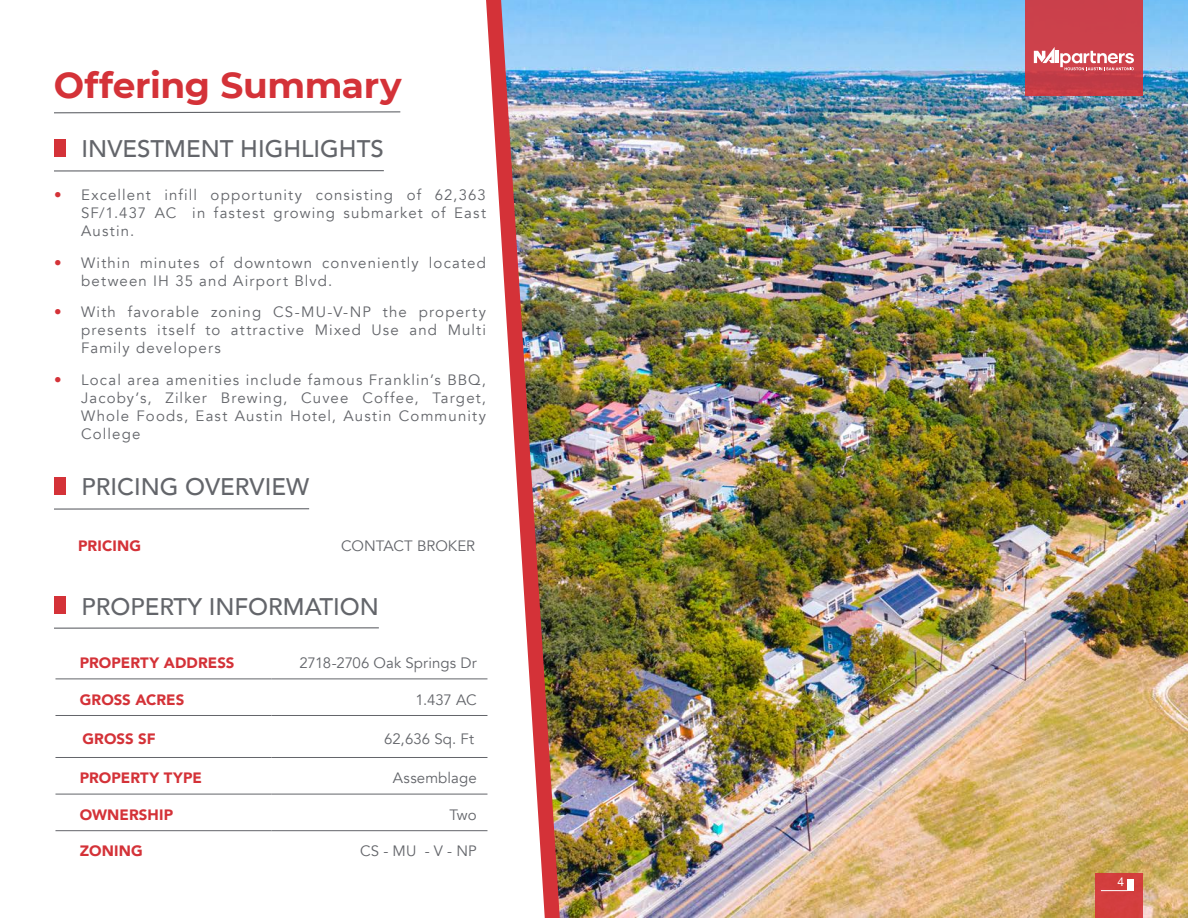
<style>
.page{position:relative;width:1188px;height:918px;background:#fff}
.page>*{position:absolute;margin:0;border:0;box-sizing:border-box;transform-origin:0 0}
.Page_Header{font:700 36px "Montserrat";letter-spacing:-.01em;color:#d43238}
.Headings{font:500 24px "Avenir";color:#63656a}
.TOC_SubEntry{font:15px/18px "Avenir";letter-spacing:.075em;color:#63656a;text-align:justify}
.TOC_SubEntry-2{font:900 15px "Avenir";letter-spacing:.005em;color:#d43238}
.TOC_SubEntry-3{font:15px "Avenir";letter-spacing:.005em;color:#63656a}
.TOC_SubEntry-4{font:15px "Avenir";letter-spacing:.01em;color:#63656a}
.t1{font:12px "Helvetica Neue";color:#fff}
.s1{font-family:"Helvetica Neue LT Std";font-weight:300;color:#d43238}
</style>
<div class="page">
<img style="left:570px;top:0;width:618px;height:918px">
<img style="left:474px;top:0;width:96px;height:918px">
<hr style="left:54px;top:170px;width:330px;height:2px;background:#63656a">
<div style="left:54px;top:139px;width:12px;height:18px;background:#d43238"></div>
<hr style="left:54px;top:508px;width:255px;height:2px;background:#63656a">
<div style="left:54px;top:477px;width:12px;height:18px;background:#d43238"></div>
<hr style="left:54px;top:627px;width:325px;height:2px;background:#63656a">
<div style="left:54px;top:596px;width:12px;height:18px;background:#d43238"></div>
<hr style="left:55px;top:679px;width:216px;height:1px;background:#63656a">
<hr style="left:271px;top:679px;width:216px;height:1px;background:#63656a">
<hr style="left:55px;top:715px;width:216px;height:1px;background:#63656a">
<hr style="left:271px;top:715px;width:216px;height:1px;background:#63656a">
<hr style="left:55px;top:757px;width:216px;height:1px;background:#63656a">
<hr style="left:271px;top:757px;width:216px;height:1px;background:#63656a">
<hr style="left:55px;top:794px;width:216px;height:1px;background:#63656a">
<hr style="left:271px;top:794px;width:216px;height:1px;background:#63656a">
<hr style="left:55px;top:830px;width:216px;height:1px;background:#63656a">
<hr style="left:271px;top:830px;width:216px;height:1px;background:#63656a">
<svg style="left:54px;top:111px;width:347px;height:3px"></svg>
<div style="left:1095px;top:874px;width:48px;height:44px;background:#d33e3e"></div>
<svg style="left:1101px;top:879px;width:27px;height:12px"></svg>
<div style="left:1128px;top:879px;width:6px;height:12px;background:#fff"></div>
<div style="left:1025px;top:0;width:118px;height:95px;background:linear-gradient(to right,#c93f4a,#c93f49)"></div>
<svg style="left:1034px;top:47px;width:100px;height:24px"></svg>
<p class="Page_Header" style="left:54px;top:60px;width:349px">Offering Summary</p>
<p class="Headings" style="left:82px;top:127px;width:304px">INVESTMENT HIGHLIGHTS</p>
<p class="TOC_SubEntry" style="left:81px;top:186px;width:406px;text-indent:-27px"><span class="s1">•</span> Excellent infill opportunity consisting of 62,363<br>SF/1.437 AC in fastest growing submarket of East Austin.</p>
<p class="TOC_SubEntry" style="left:81px;top:254px;width:406px;text-indent:-27px"><span class="s1">•</span> Within minutes of downtown conveniently located between IH 35 and Airport Blvd.</p>
<p class="TOC_SubEntry" style="left:81px;top:303px;width:406px;text-indent:-27px"><span class="s1">•</span> With favorable zoning CS-MU-V-NP the property presents itself to attractive Mixed Use and Multi Family developers</p>
<p class="TOC_SubEntry" style="left:81px;top:371px;width:406px;text-indent:-27px"><span class="s1">•</span> Local area amenities include famous Franklin’s BBQ, Jacoby’s, Zilker Brewing, Cuvee Coffee, Target, Whole Foods, East Austin Hotel, Austin Community College</p>
<p class="Headings" style="left:82px;top:466px;width:229px">PRICING OVERVIEW</p>
<p class="TOC_SubEntry-2" style="left:78px;top:533px;width:64px">PRICING</p>
<p class="TOC_SubEntry-3" style="left:341px;top:537px;width:136px">CONTACT BROKER</p>
<p class="Headings" style="left:82px;top:585px;width:299px">PROPERTY INFORMATION</p>
<p class="TOC_SubEntry-2" style="left:80px;top:650px;width:156px">PROPERTY ADDRESS</p>
<p class="TOC_SubEntry-3" style="left:299px;top:654px;width:179px">2718-2706 Oak Springs Dr</p>
<p class="TOC_SubEntry-2" style="left:80px;top:687px;width:106px">GROSS ACRES</p>
<p class="TOC_SubEntry" style="left:416px;top:691px;width:63px">1.437 AC</p>
<p class="TOC_SubEntry-2" style="left:82px;top:726px;width:75px">GROSS SF</p>
<p class="TOC_SubEntry" style="left:384px;top:730px;width:91px">62,636 Sq. Ft</p>
<p class="TOC_SubEntry-2" style="left:80px;top:765px;width:124px">PROPERTY TYPE</p>
<p class="TOC_SubEntry-4" style="left:393px;top:769px;width:85px">Assemblage</p>
<p class="TOC_SubEntry-2" style="left:80px;top:802px;width:95px">OWNERSHIP</p>
<p class="TOC_SubEntry" style="left:449px;top:806px;width:29px">Two</p>
<p class="TOC_SubEntry-2" style="left:80px;top:838px;width:64px">ZONING</p>
<p class="TOC_SubEntry" style="left:360px;top:843px;width:118px">CS - MU - V - NP</p>
<p class="t1" style="left:1117px;top:875px;width:8px">4</p>
</div>
